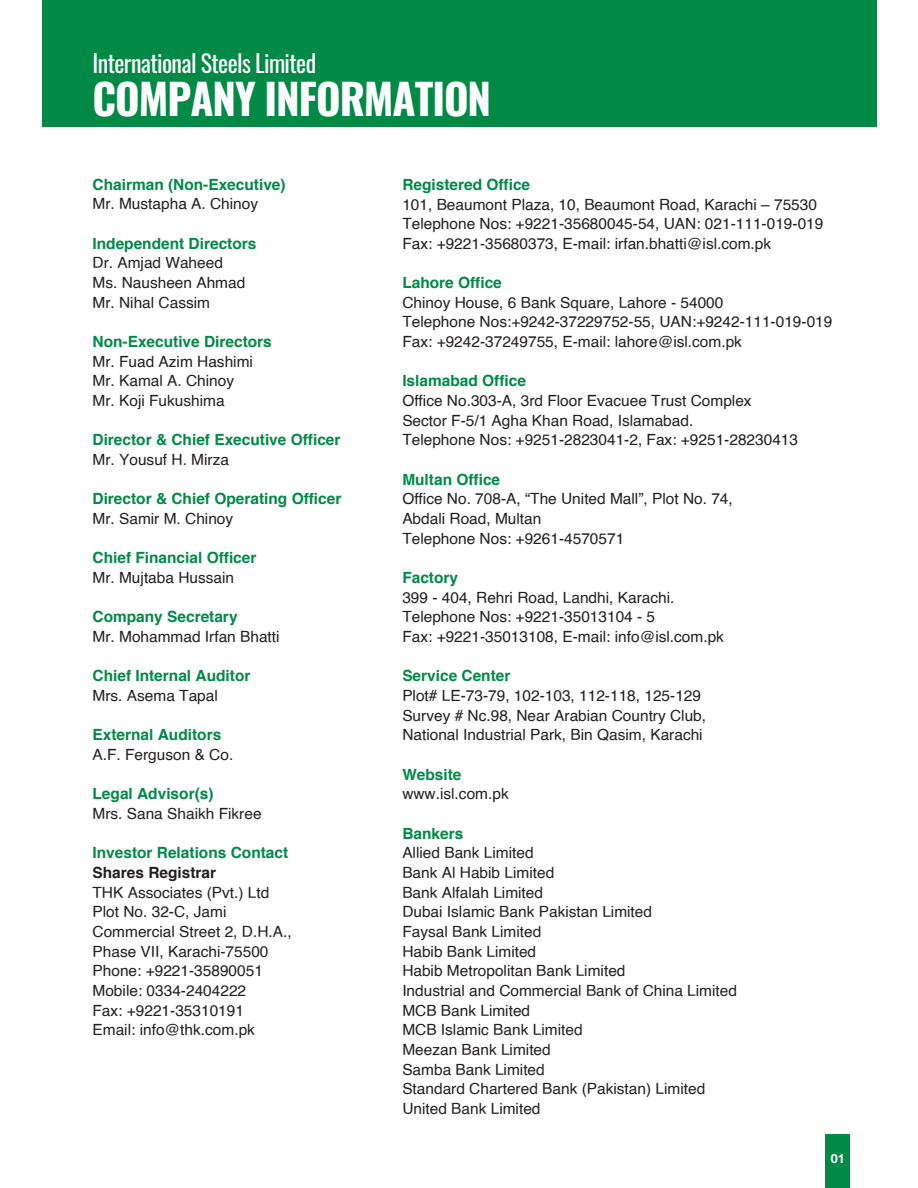
<style>
.page{position:relative;width:918px;height:1188px;background:#fff}
.page>*{position:absolute;margin:0;border:0;box-sizing:border-box;transform-origin:0 0}
.t1{font:700 42.15px "Oswald";letter-spacing:-.025em;color:#fff}
.t2{font:23.85px "Oswald";letter-spacing:-.025em;color:#fff}
.t3{font:15.45px/19.6px "Helvetica";color:#231f20}
.t4{font:700 15.45px "Helvetica";color:#008a45}
.t5{font:700 15.45px "Helvetica";color:#231f20}
.t6{font:700 12.6px "Helvetica Neue";color:#fff}
</style>
<div class="page">
<div style="left:42px;top:0;width:834px;height:126px;background:#008a45"></div>
<div style="left:825px;top:1135px;width:25px;height:53px;background:#008a45"></div>
<h2 class="t2" style="left:93px;top:45px;width:225px">International Steels Limited</h2>
<h1 class="t1" style="left:93px;top:65px;width:400px">COMPANY INFORMATION</h1>
<p class="t4" style="left:93px;top:178px;width:195px">Chairman (Non-Executive)</p>
<p class="t3" style="left:93px;top:195px;width:167px">Mr. Mustapha A. Chinoy</p>
<p class="t4" style="left:93px;top:237px;width:165px">Independent Directors</p>
<p class="t3" style="left:93px;top:254px;width:154px">Dr. Amjad Waheed<br>Ms. Nausheen Ahmad<br>Mr. Nihal Cassim</p>
<p class="t4" style="left:93px;top:335px;width:181px">Non-Executive Directors</p>
<p class="t3" style="left:93px;top:353px;width:162px">Mr. Fuad Azim Hashimi<br>Mr. Kamal A. Chinoy<br>Mr. Koji Fukushima</p>
<p class="t4" style="left:93px;top:433px;width:250px">Director &amp; Chief Executive Officer</p>
<p class="t3" style="left:93px;top:451px;width:138px">Mr. Yousuf H. Mirza</p>
<p class="t4" style="left:93px;top:492px;width:250px">Director &amp; Chief Operating Officer</p>
<p class="t3" style="left:93px;top:510px;width:142px">Mr. Samir M. Chinoy</p>
<p class="t4" style="left:93px;top:551px;width:165px">Chief Financial Officer</p>
<p class="t3" style="left:93px;top:569px;width:143px">Mr. Mujtaba Hussain</p>
<p class="t4" style="left:93px;top:610px;width:147px">Company Secretary</p>
<p class="t3" style="left:93px;top:628px;width:189px">Mr. Mohammad Irfan Bhatti</p>
<p class="t4" style="left:93px;top:669px;width:159px">Chief Internal Auditor</p>
<p class="t3" style="left:93px;top:687px;width:127px">Mrs. Asema Tapal</p>
<p class="t4" style="left:93px;top:728px;width:130px">External Auditors</p>
<p class="t3" style="left:93px;top:746px;width:142px">A.F. Ferguson &amp; Co.</p>
<p class="t4" style="left:93px;top:787px;width:123px">Legal Advisor(s)</p>
<p class="t3" style="left:93px;top:805px;width:171px">Mrs. Sana Shaikh Fikree</p>
<p class="t4" style="left:93px;top:846px;width:197px">Investor Relations Contact</p>
<p class="t5" style="left:93px;top:866px;width:125px">Shares Registrar</p>
<p class="t3" style="left:93px;top:884px;width:201px">THK Associates (Pvt.) Ltd<br>Plot No. 32-C, Jami<br>Commercial Street 2, D.H.A.,<br>Phase VII, Karachi-75500<br>Phone: +9221-35890051<br>Mobile: 0334-2404222<br>Fax: +9221-35310191<br>Email: info@thk.com.pk</p>
<p class="t4" style="left:402px;top:178px;width:129px">Registered Office</p>
<p class="t3" style="left:402px;top:196px;width:423px">101, Beaumont Plaza, 10, Beaumont Road, Karachi – 75530<br>Telephone Nos: +9221-35680045-54, UAN: 021-111-019-019<br>Fax: +9221-35680373, E-mail: irfan.bhatti@isl.com.pk</p>
<p class="t4" style="left:402px;top:276px;width:101px">Lahore Office</p>
<p class="t3" style="left:402px;top:294px;width:432px">Chinoy House, 6 Bank Square, Lahore - 54000<br>Telephone Nos:+9242-37229752-55, UAN:+9242-111-019-019<br>Fax: +9242-37249755, E-mail: lahore@isl.com.pk</p>
<p class="t4" style="left:402px;top:375px;width:125px">Islamabad Office</p>
<p class="t3" style="left:402px;top:392px;width:397px">Office No.303-A, 3rd Floor Evacuee Trust Complex<br>Sector F-5/1 Agha Khan Road, Islamabad.<br>Telephone Nos: +9251-2823041-2, Fax: +9251-28230413</p>
<p class="t4" style="left:402px;top:473px;width:99px">Multan Office</p>
<p class="t3" style="left:402px;top:490px;width:332px">Office No. 708-A, “The United Mall”, Plot No. 74,<br>Abdali Road, Multan<br>Telephone Nos: +9261-4570571</p>
<p class="t4" style="left:402px;top:571px;width:57px">Factory</p>
<p class="t3" style="left:402px;top:589px;width:323px">399 - 404, Rehri Road, Landhi, Karachi.<br>Telephone Nos: +9221-35013104 - 5<br>Fax: +9221-35013108, E-mail: info@isl.com.pk</p>
<p class="t4" style="left:402px;top:669px;width:110px">Service Center</p>
<p class="t3" style="left:402px;top:687px;width:305px">Plot# LE-73-79, 102-103, 112-118, 125-129<br>Survey # Nc.98, Near Arabian Country Club,<br>National Industrial Park, Bin Qasim, Karachi</p>
<p class="t4" style="left:402px;top:768px;width:61px">Website</p>
<p class="t3" style="left:402px;top:785px;width:108px">www.isl.com.pk</p>
<p class="t4" style="left:402px;top:827px;width:62px">Bankers</p>
<p class="t3" style="left:402px;top:844px;width:336px">Allied Bank Limited<br>Bank Al Habib Limited<br>Bank Alfalah Limited<br>Dubai Islamic Bank Pakistan Limited<br>Faysal Bank Limited<br>Habib Bank Limited<br>Habib Metropolitan Bank Limited<br>Industrial and Commercial Bank of China Limited<br>MCB Bank Limited<br>MCB Islamic Bank Limited<br>Meezan Bank Limited<br>Samba Bank Limited<br>Standard Chartered Bank (Pakistan) Limited<br>United Bank Limited</p>
<p class="t6" style="left:831px;top:1150px;width:16px">01</p>
</div>
